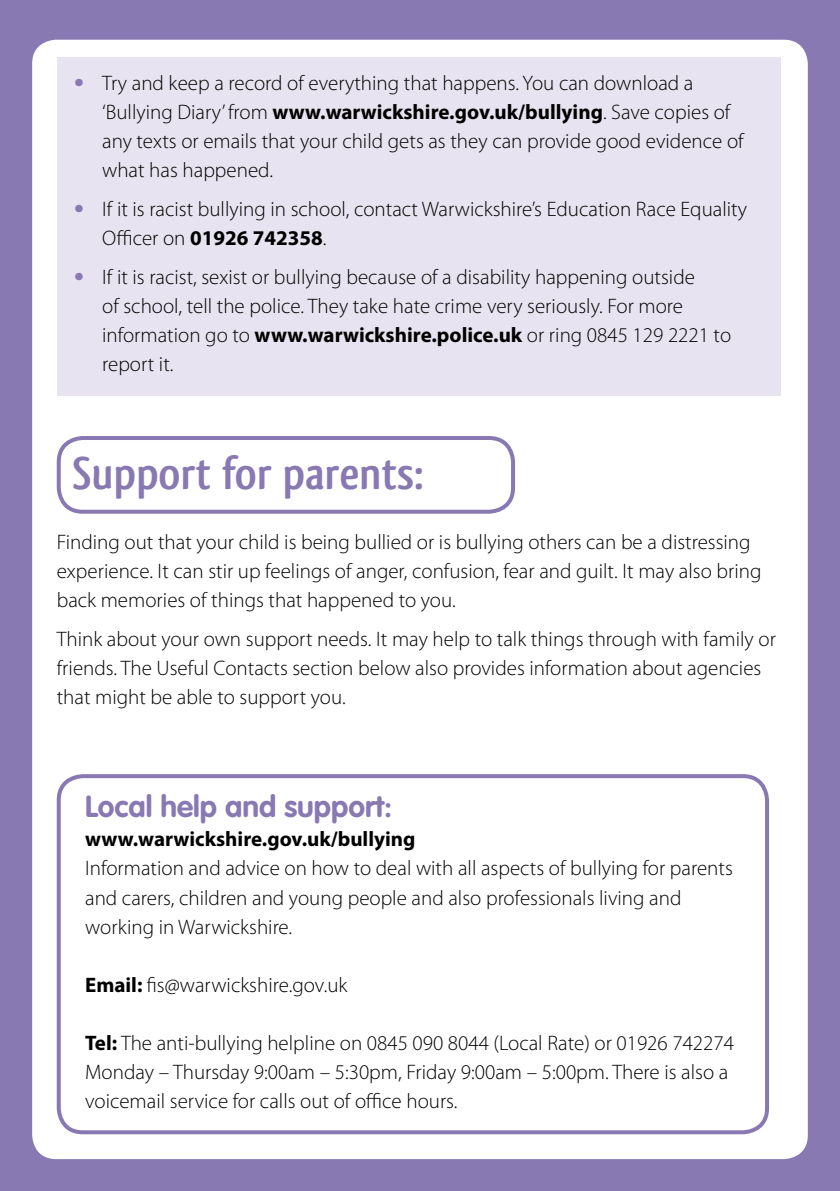
<style>
.page{position:relative;width:840px;height:1191px;background:#fff}
.page>*{position:absolute;margin:0;border:0;box-sizing:border-box;transform-origin:0 0}
.t1{font:700 48px "Qlassik";color:#8879b2}
.t2{font:700 30px "VAG Rounded";color:#8879b2}
.t3{font:300 21px/29px "Myriad Pro";color:#000}
.t4{font:700 21px "Myriad Pro";color:#000}
.s1{font-family:"VAG Rounded";font-weight:700;color:#8879b2}
.s2{font-weight:700}
</style>
<div class="page">
<div style="left:0;top:0;width:839px;height:1191px;background:#8879b2"></div>
<hr style="left:839px;top:0;width:1px;height:1191px;background:#8879b2">
<div style="left:32px;top:40px;width:775px;height:1119px;background:#fff;border-radius:24px"></div>
<div style="left:57px;top:774px;width:711px;height:360px;border:4px solid #8879b2;border-radius:24px"></div>
<div style="left:57px;top:57px;width:723px;height:338px;background:#e7e3f0"></div>
<div style="left:57px;top:436px;width:457px;height:78px;border:4px solid #8879b2;border-radius:24px"></div>
<p class="t3" style="left:102px;top:68px;width:642px;text-indent:-28px"><span class="s1">•</span> Try and keep a record of everything that happens. You can download a ‘Bullying Diary’ from <span class="s2">www.warwickshire.gov.uk/bullying</span>. Save copies of any texts or emails that your child gets as they can provide good evidence of what has happened.</p>
<p class="t3" style="left:102px;top:194px;width:646px;text-indent:-28px"><span class="s1">•</span> If it is racist bullying in school, contact Warwickshire’s Education Race Equality<br>Officer on <span class="s2">01926 742358</span>.</p>
<p class="t3" style="left:102px;top:262px;width:630px;text-indent:-28px"><span class="s1">•</span> If it is racist, sexist or bullying because of a disability happening outside<br>of school, tell the police. They take hate crime very seriously. For more information go to <span class="s2">www.warwickshire.police.uk</span> or ring 0845 129 2221 to report it.</p>
<h1 class="t1" style="left:72px;top:445px;width:352px">Support for parents:</h1>
<p class="t3" style="left:57px;top:527px;width:706px">Finding out that your child is being bullied or is bullying others can be a distressing experience. It can stir up feelings of anger, confusion, fear and guilt. It may also bring back memories of things that happened to you.</p>
<p class="t3" style="left:57px;top:624px;width:720px">Think about your own support needs. It may help to talk things through with family or friends. The Useful Contacts section below also provides information about agencies that might be able to support you.</p>
<h2 class="t2" style="left:85px;top:789px;width:308px">Local help and support:</h2>
<p class="t4" style="left:85px;top:825px;width:332px">www.warwickshire.gov.uk/bullying</p>
<p class="t3" style="left:85px;top:853px;width:649px">Information and advice on how to deal with all aspects of bullying for parents and carers, children and young people and also professionals living and working in Warwickshire.</p>
<p class="t3" style="left:85px;top:969px;width:263px"><span class="s2">Email:</span> fis@warwickshire.gov.uk</p>
<p class="t3" style="left:85px;top:1027px;width:650px"><span class="s2">Tel:</span> The anti-bullying helpline on 0845 090 8044 (Local Rate) or 01926 742274<br>Monday – Thursday 9:00am – 5:30pm, Friday 9:00am – 5:00pm. There is also a voicemail service for calls out of office hours.</p>
</div>
